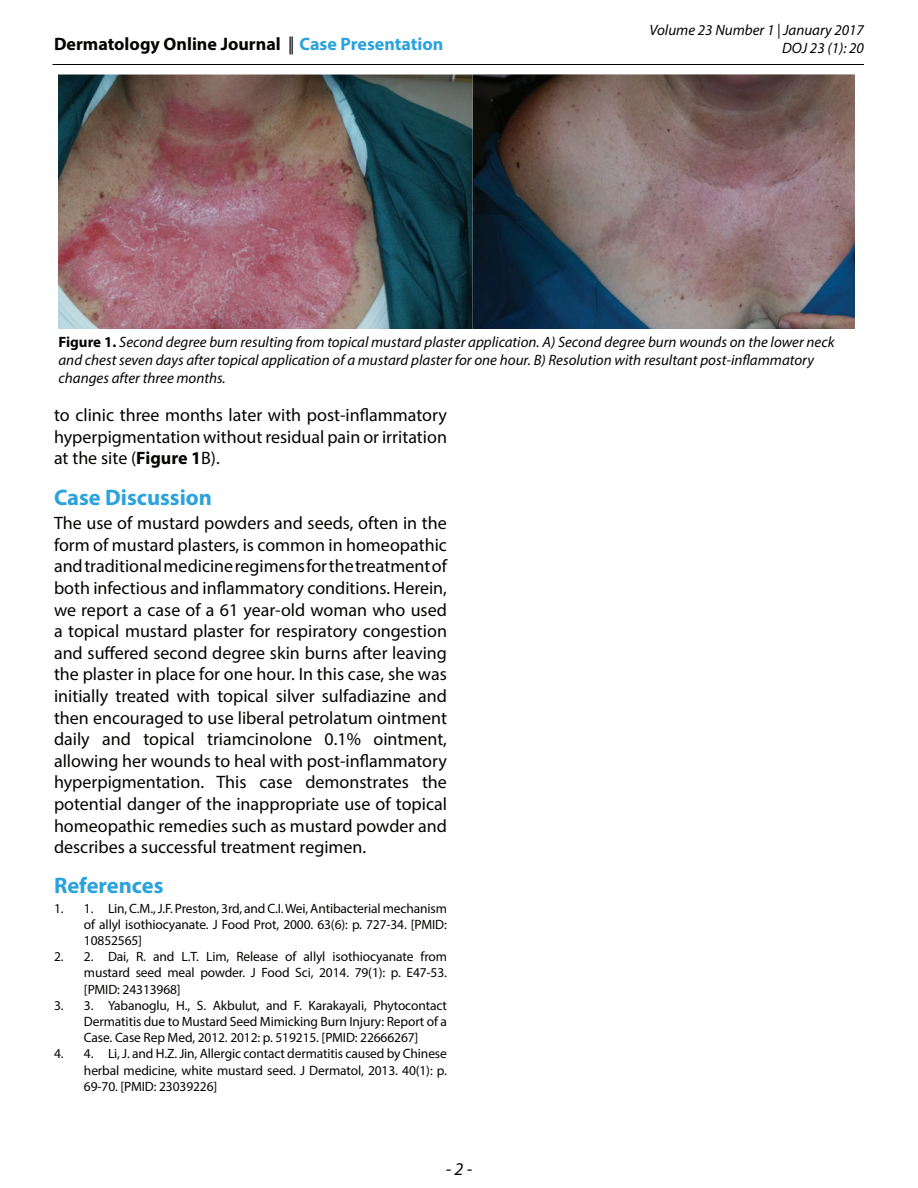
<style>
.page{position:relative;width:918px;height:1188px;background:#fff}
.page>*{position:absolute;margin:0;border:0;box-sizing:border-box;transform-origin:0 0}
.t1{font:700 22.5px "Myriad Pro";color:#2aa2db}
.t2{font:18px/21.6px "Myriad Pro";color:#040503;text-align:justify}
.t3{font:700 18px "Myriad Pro";color:#040503}
.t4{font:italic 18px "Myriad Pro";color:#040503}
.t5{font:italic 15px/18px "Myriad Pro";color:#040503;text-align:right}
.t6{font:13.5px/16.2px "Myriad Pro";letter-spacing:-.01em;color:#040503;text-align:justify}
.s1{font-weight:400}
.s2{color:#2aa2db}
.s3{font-weight:700;font-style:normal}
.s4{font-weight:700}
</style>
<div class="page">
<hr style="left:52px;top:64px;width:812px;height:1px;background:#040503">
<img style="left:58px;top:75px;width:797px;height:253px">
<p class="t3" style="left:54px;top:32px;width:391px">Dermatology Online Journal <span class="s1">||</span> <span class="s2">Case Presentation</span></p>
<p class="t5" style="left:649px;top:20px;width:216px">Volume 23 Number 1 | January 2017<br>DOJ 23 (1): 20</p>
<p class="t5" style="left:58px;top:333px;width:778px;text-align:left"><span class="s3">Figure 1.</span> Second degree burn resulting from topical mustard plaster application. A) Second degree burn wounds on the lower neck and chest seven days after topical application of a mustard plaster for one hour. B) Resolution with resultant post-inflammatory changes after three months.</p>
<p class="t2" style="left:54px;top:404px;width:395px">to clinic three months later with post-inflammatory hyperpigmentation without residual pain or irritation at the site (<span class="s4">Figure 1</span>B).</p>
<p class="t1" style="left:54px;top:482px;width:160px">Case Discussion</p>
<p class="t2" style="left:54px;top:512px;width:395px">The use of mustard powders and seeds, often in the form of mustard plasters, is common in homeopathic and traditional medicine regimens for the treatment of both infectious and inflammatory conditions. Herein, we report a case of a 61 year-old woman who used a topical mustard plaster for respiratory congestion and suffered second degree skin burns after leaving the plaster in place for one hour. In this case, she was initially treated with topical silver sulfadiazine and then encouraged to use liberal petrolatum ointment daily and topical triamcinolone 0.1% ointment, allowing her wounds to heal with post-inflammatory hyperpigmentation. This case demonstrates the potential danger of the inappropriate use of topical homeopathic remedies such as mustard powder and describes a successful treatment regimen.</p>
<p class="t1" style="left:54px;top:871px;width:111px">References</p>
<p class="t6" style="left:84px;top:900px;width:364px;text-indent:-30px">1. 1. Lin, C.M., J.F. Preston, 3rd, and C.I. Wei, Antibacterial mechanism of allyl isothiocyanate. J Food Prot, 2000. 63(6): p. 727-34. [PMID:<br>10852565]</p>
<p class="t6" style="left:84px;top:948px;width:365px;text-indent:-30px">2. 2. Dai, R. and L.T. Lim, Release of allyl isothiocyanate from mustard seed meal powder. J Food Sci, 2014. 79(1): p. E47-53. [PMID: 24313968]</p>
<p class="t6" style="left:84px;top:997px;width:365px;text-indent:-30px">3. 3. Yabanoglu, H., S. Akbulut, and F. Karakayali, Phytocontact Dermatitis due to Mustard Seed Mimicking Burn Injury: Report of a Case. Case Rep Med, 2012. 2012: p. 519215. [PMID: 22666267]</p>
<p class="t6" style="left:84px;top:1046px;width:365px;text-indent:-30px">4. 4. Li, J. and H.Z. Jin, Allergic contact dermatitis caused by Chinese herbal medicine, white mustard seed. J Dermatol, 2013. 40(1): p.<br>69-70. [PMID: 23039226]</p>
<p class="t4" style="left:446px;top:1157px;width:28px">- 2 -</p>
</div>
